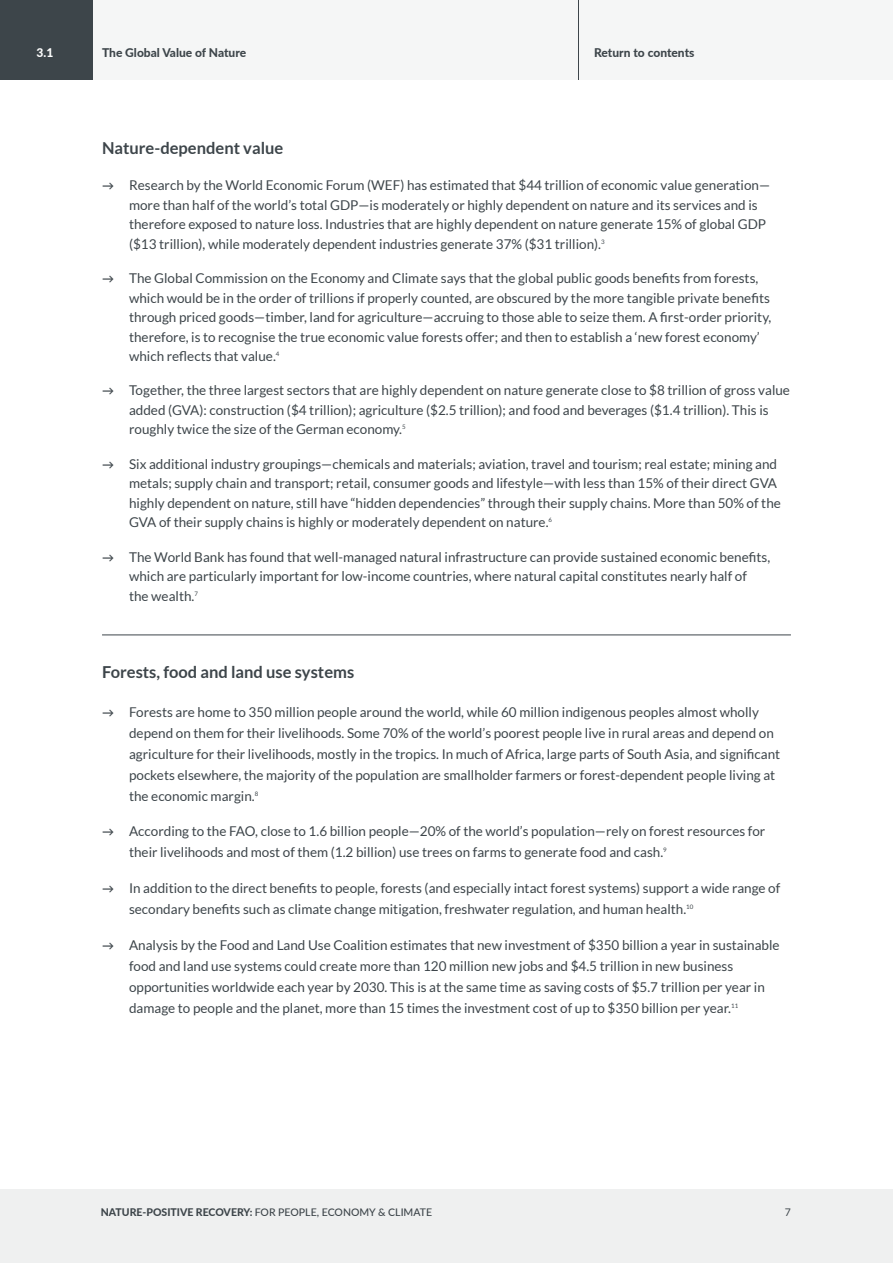
<style>
.page{position:relative;width:893px;height:1263px;background:#fff}
.page>*{position:absolute;margin:0;border:0;box-sizing:border-box;transform-origin:0 0}
.Subheader_for_Bullet{font:700 16.5px "Lato";color:#3d454a}
.Paragraph_Style_1{font:700 16.5px "Lato";color:#3d454a}
.t1{font:13.5px/19.5px "Lato";color:#3d454a}
.t2{font:800 12px "Lato";color:#3d454a}
.t3{font:800 12px "Lato";color:#fff}
.t4{font:500 10.5px "Lato";color:#3d454a}
.t5{font:10.5px "Lato";color:#3d454a}
.s1{font-weight:600;font-size:12px}
.s2{font-weight:800}
</style>
<div class="page">
<hr style="left:102px;top:635px;width:689px;height:1px;background:#3d454a">
<div style="left:0;top:1189px;width:893px;height:74px;background:#eff0f0"></div>
<div style="left:92px;top:0;width:801px;height:79px;background:#f5f6f6"></div>
<div style="left:0;top:0;width:92px;height:79px;background:#3d454a"></div>
<hr style="left:578px;top:0;width:1px;height:79px;background:#3d454a">
<p class="t3" style="left:37px;top:44px;width:18px">3.1</p>
<p class="t2" style="left:102px;top:44px;width:146px">The Global Value of Nature</p>
<p class="t2" style="left:594px;top:44px;width:102px">Return to contents</p>
<p class="Paragraph_Style_1" style="left:102px;top:138px;width:183px">Nature-dependent value</p>
<p class="t1" style="left:129px;top:175px;width:643px;text-indent:-27px"><span class="s1">→</span> Research by the World Economic Forum (WEF) has estimated that $44 trillion of economic value generation— more than half of the world’s total GDP—is moderately or highly dependent on nature and its services and is therefore exposed to nature loss. Industries that are highly dependent on nature generate 15% of global GDP ($13 trillion), while moderately dependent industries generate 37% ($31 trillion).<sup>3</sup></p>
<p class="t1" style="left:129px;top:268px;width:644px;text-indent:-27px"><span class="s1">→</span> The Global Commission on the Economy and Climate says that the global public goods benefits from forests, which would be in the order of trillions if properly counted, are obscured by the more tangible private benefits through priced goods—timber, land for agriculture—accruing to those able to seize them. A first-order priority, therefore, is to recognise the true economic value forests offer; and then to establish a ‘new forest economy’ which reflects that value.<sup>4</sup></p>
<p class="t1" style="left:129px;top:381px;width:662px;text-indent:-27px"><span class="s1">→</span> Together, the three largest sectors that are highly dependent on nature generate close to $8 trillion of gross value added (GVA): construction ($4 trillion); agriculture ($2.5 trillion); and food and beverages ($1.4 trillion). This is roughly twice the size of the German economy.<sup>5</sup></p>
<p class="t1" style="left:129px;top:454px;width:653px;text-indent:-27px"><span class="s1">→</span> Six additional industry groupings—chemicals and materials; aviation, travel and tourism; real estate; mining and metals; supply chain and transport; retail, consumer goods and lifestyle—with less than 15% of their direct GVA highly dependent on nature, still have “hidden dependencies” through their supply chains. More than 50% of the GVA of their supply chains is highly or moderately dependent on nature.<sup>6</sup></p>
<p class="t1" style="left:129px;top:547px;width:643px;text-indent:-27px"><span class="s1">→</span> The World Bank has found that well-managed natural infrastructure can provide sustained economic benefits, which are particularly important for low-income countries, where natural capital constitutes nearly half of<br>the wealth.<sup>7</sup></p>
<p class="Subheader_for_Bullet" style="left:102px;top:663px;width:254px">Forests, food and land use systems</p>
<p class="t1" style="left:129px;top:701px;width:653px;line-height:21px;text-indent:-27px"><span class="s1">→</span> Forests are home to 350 million people around the world, while 60 million indigenous peoples almost wholly depend on them for their livelihoods. Some 70% of the world’s poorest people live in rural areas and depend on agriculture for their livelihoods, mostly in the tropics. In much of Africa, large parts of South Asia, and significant pockets elsewhere, the majority of the population are smallholder farmers or forest-dependent people living at the economic margin.<sup>8</sup></p>
<p class="t1" style="left:129px;top:821px;width:638px;line-height:21px;text-indent:-27px"><span class="s1">→</span> According to the FAO, close to 1.6 billion people—20% of the world’s population—rely on forest resources for their livelihoods and most of them (1.2 billion) use trees on farms to generate food and cash.<sup>9</sup></p>
<p class="t1" style="left:129px;top:878px;width:653px;line-height:21px;text-indent:-27px"><span class="s1">→</span> In addition to the direct benefits to people, forests (and especially intact forest systems) support a wide range of secondary benefits such as climate change mitigation, freshwater regulation, and human health.<sup>10</sup></p>
<p class="t1" style="left:129px;top:935px;width:652px;line-height:21px;text-indent:-27px"><span class="s1">→</span> Analysis by the Food and Land Use Coalition estimates that new investment of $350 billion a year in sustainable food and land use systems could create more than 120 million new jobs and $4.5 trillion in new business opportunities worldwide each year by 2030. This is at the same time as saving costs of $5.7 trillion per year in damage to people and the planet, more than 15 times the investment cost of up to $350 billion per year.<sup>11</sup></p>
<p class="t4" style="left:101px;top:1205px;width:333px"><span class="s2">NATURE-POSITIVE RECOVERY:</span> FOR PEOPLE, ECONOMY &amp; CLIMATE</p>
<p class="t5" style="left:785px;top:1206px;width:8px">7</p>
</div>
